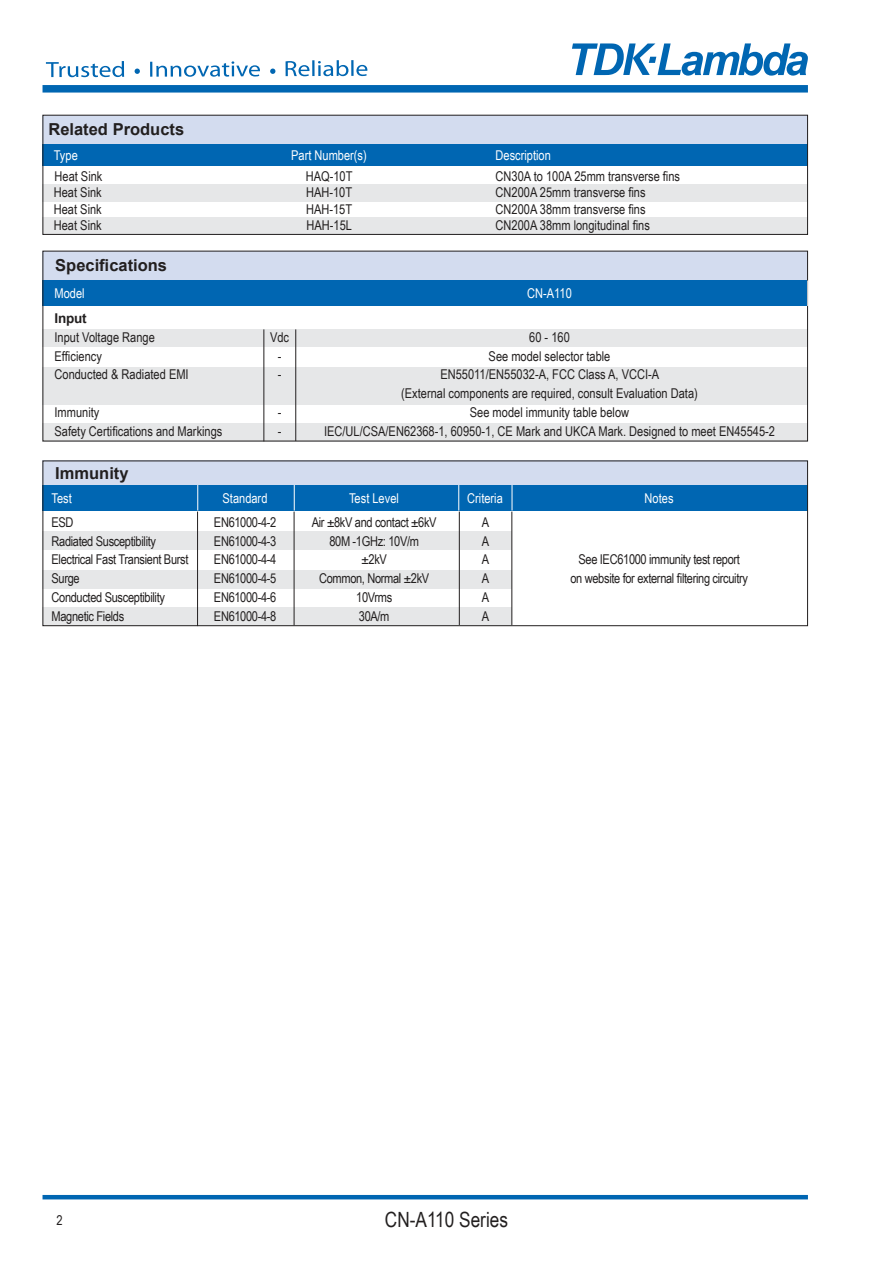
<style>
.page{position:relative;width:893px;height:1263px;background:#fff}
.page>*{position:absolute;margin:0;border:0;box-sizing:border-box;transform-origin:0 0}
.t1{font:21px "Arial Narrow";color:#221f1f}
.t2{font:700 16.5px "Arial";color:#221f1f}
.t3{font:13.5px/18.8px "Arial Narrow";color:#221f1f;text-align:center}
.t4{font:13.5px "Arial Narrow";letter-spacing:-.025em;color:#221f1f}
.t5{font:13.5px "Arial Narrow";color:#fff}
.t6{font:700 13.5px "Arial";letter-spacing:-.025em;color:#221f1f}
</style>
<div class="page">
<hr style="left:43px;top:1195px;width:765px;height:4px;background:#0066b2">
<div style="left:43px;top:85px;width:765px;height:8px;background:#0066b2"></div>
<svg style="left:572px;top:43px;width:236px;height:33px"></svg>
<div style="left:43px;top:460px;width:765px;height:30px;background:#d3dcef"></div>
<div style="left:43px;top:485px;width:765px;height:25px;background:#0066b2"></div>
<div style="left:43px;top:532px;width:469px;height:18px;background:#e6e7e8"></div>
<div style="left:43px;top:570px;width:469px;height:18px;background:#e6e7e8"></div>
<div style="left:43px;top:607px;width:469px;height:19px;background:#e6e7e8"></div>
<div style="left:43px;top:460px;width:765px;height:166px;border:1px solid #221f1f"></div>
<hr style="left:294px;top:512px;width:1px;height:113px;background:#221f1f">
<hr style="left:459px;top:512px;width:1px;height:113px;background:#221f1f">
<hr style="left:512px;top:512px;width:1px;height:113px;background:#221f1f">
<hr style="left:197px;top:512px;width:1px;height:114px;background:#221f1f">
<svg style="left:294px;top:485px;width:1px;height:25px"></svg>
<svg style="left:197px;top:485px;width:1px;height:25px"></svg>
<svg style="left:458px;top:485px;width:1px;height:25px"></svg>
<svg style="left:512px;top:485px;width:1px;height:25px"></svg>
<svg style="left:46px;top:61px;width:78px;height:16px"></svg>
<svg style="left:150px;top:61px;width:110px;height:16px"></svg>
<svg style="left:286px;top:61px;width:23px;height:15px"></svg>
<hr style="left:312px;top:60px;width:3px;height:16px;background:#0066b2">
<svg style="left:318px;top:60px;width:30px;height:16px"></svg>
<hr style="left:351px;top:60px;width:3px;height:16px;background:#0066b2">
<svg style="left:356px;top:65px;width:11px;height:11px"></svg>
<svg style="left:135px;top:69px;width:5px;height:5px"></svg>
<svg style="left:270px;top:69px;width:5px;height:5px"></svg>
<div style="left:43px;top:251px;width:765px;height:29px;background:#d3dcef"></div>
<div style="left:43px;top:280px;width:765px;height:26px;background:#0066b2"></div>
<div style="left:43px;top:329px;width:765px;height:17px;background:#e6e7e8"></div>
<div style="left:43px;top:185px;width:765px;height:17px;background:#e6e7e8"></div>
<div style="left:43px;top:218px;width:765px;height:17px;background:#e6e7e8"></div>
<div style="left:43px;top:367px;width:765px;height:37px;background:#e6e7e8"></div>
<div style="left:43px;top:423px;width:765px;height:18px;background:#e6e7e8"></div>
<hr style="left:295px;top:329px;width:1px;height:112px;background:#221f1f">
<svg style="left:807px;top:280px;width:1px;height:26px"></svg>
<hr style="left:264px;top:329px;width:1px;height:112px;background:#221f1f">
<div style="left:43px;top:115px;width:765px;height:30px;background:#d3dcef"></div>
<div style="left:43px;top:145px;width:765px;height:21px;background:#0066b2"></div>
<div style="left:43px;top:115px;width:765px;height:120px;border:1px solid #221f1f"></div>
<p class="t2" style="left:48px;top:123px;width:137px">Related Products</p>
<p class="t5" style="left:54px;top:150px;width:26px">Type</p>
<p class="t5" style="left:291px;top:150px;width:77px">Part Number(s)</p>
<p class="t5" style="left:496px;top:150px;width:57px">Description</p>
<p class="t3" style="left:55px;top:166px;width:49px">Heat Sink</p>
<p class="t3" style="left:306px;top:166px;width:48px">HAQ-10T</p>
<p class="t3" style="left:496px;top:166px;width:186px">CN30A to 100A 25mm transverse 昀椀ns</p>
<p class="t3" style="left:54px;top:183px;width:49px">Heat Sink</p>
<p class="t3" style="left:306px;top:183px;width:48px">HAH-10T</p>
<p class="t3" style="left:496px;top:183px;width:152px">CN200A 25mm transverse 昀椀ns</p>
<p class="t3" style="left:54px;top:199px;width:49px">Heat Sink</p>
<p class="t3" style="left:306px;top:199px;width:48px">HAH-15T</p>
<p class="t3" style="left:496px;top:199px;width:152px">CN200A 38mm transverse 昀椀ns</p>
<p class="t3" style="left:54px;top:216px;width:49px">Heat Sink</p>
<p class="t3" style="left:306px;top:216px;width:47px">HAH-15L</p>
<p class="t3" style="left:496px;top:216px;width:156px">CN200A 38mm longitudinal 昀椀ns</p>
<p class="t2" style="left:55px;top:254px;width:113px">Speci昀椀cations</p>
<p class="t5" style="left:55px;top:284px;width:32px">Model</p>
<p class="t5" style="left:527px;top:284px;width:46px">CN-A110</p>
<p class="t6" style="left:55px;top:313px;width:33px">Input</p>
<p class="t3" style="left:55px;top:329px;width:102px">Input Voltage Range</p>
<p class="t3" style="left:270px;top:329px;width:21px">Vdc</p>
<p class="t3" style="left:529px;top:329px;width:42px">60 - 160</p>
<p class="t3" style="left:55px;top:346px;width:49px">Ef昀椀ciency</p>
<p class="t3" style="left:278px;top:346px;width:5px">-</p>
<p class="t3" style="left:489px;top:346px;width:123px">See model selector table</p>
<p class="t3" style="left:55px;top:365px;width:136px">Conducted &amp; Radiated EMI</p>
<p class="t3" style="left:278px;top:365px;width:5px">-</p>
<p class="t3" style="left:401px;top:365px;width:298px">EN55011/EN55032-A, FCC Class A, VCCI-A<br>(External components are required, consult Evaluation Data)</p>
<p class="t3" style="left:55px;top:404px;width:46px">Immunity</p>
<p class="t3" style="left:278px;top:404px;width:5px">-</p>
<p class="t3" style="left:470px;top:404px;width:161px">See model immunity table below</p>
<p class="t3" style="left:55px;top:421px;width:169px">Safety Certi昀椀cations and Markings</p>
<p class="t3" style="left:278px;top:421px;width:5px">-</p>
<p class="t3" style="left:324px;top:421px;width:453px">IEC/UL/CSA/EN62368-1, 60950-1, CE Mark and UKCA Mark. Designed to meet EN45545-2</p>
<p class="t2" style="left:55px;top:467px;width:75px">Immunity</p>
<p class="t5" style="left:52px;top:493px;width:22px">Test</p>
<p class="t5" style="left:223px;top:493px;width:46px">Standard</p>
<p class="t5" style="left:349px;top:493px;width:51px">Test Level</p>
<p class="t5" style="left:467px;top:493px;width:37px">Criteria</p>
<p class="t5" style="left:645px;top:493px;width:30px">Notes</p>
<p class="t3" style="left:52px;top:512px;width:24px">ESD</p>
<p class="t4" style="left:214px;top:512px;width:64px">EN61000-4-2</p>
<p class="t4" style="left:312px;top:512px;width:126px">Air ±8kV and contact ±6kV</p>
<p class="t3" style="left:482px;top:512px;width:9px">A</p>
<p class="t4" style="left:52px;top:531px;width:106px">Radiated Susceptibility</p>
<p class="t4" style="left:214px;top:531px;width:64px">EN61000-4-3</p>
<p class="t4" style="left:329px;top:531px;width:91px">80M -1GHz: 10V/m</p>
<p class="t3" style="left:482px;top:531px;width:9px">A</p>
<p class="t4" style="left:52px;top:555px;width:138px">Electrical Fast Transient Burst</p>
<p class="t4" style="left:214px;top:555px;width:64px">EN61000-4-4</p>
<p class="t3" style="left:361px;top:552px;width:27px">±2kV</p>
<p class="t3" style="left:482px;top:552px;width:9px">A</p>
<p class="t4" style="left:578px;top:555px;width:163px">See IEC61000 immunity test report</p>
<p class="t3" style="left:52px;top:569px;width:30px">Surge</p>
<p class="t4" style="left:214px;top:568px;width:64px">EN61000-4-5</p>
<p class="t4" style="left:319px;top:568px;width:112px">Common, Normal ±2kV</p>
<p class="t3" style="left:482px;top:569px;width:9px">A</p>
<p class="t4" style="left:570px;top:568px;width:179px">on website for external 昀椀ltering circuitry</p>
<p class="t4" style="left:52px;top:592px;width:115px">Conducted Susceptibility</p>
<p class="t4" style="left:214px;top:592px;width:64px">EN61000-4-6</p>
<p class="t3" style="left:356px;top:589px;width:38px">10Vrms</p>
<p class="t3" style="left:482px;top:589px;width:9px">A</p>
<p class="t4" style="left:52px;top:606px;width:74px">Magnetic Fields</p>
<p class="t4" style="left:214px;top:606px;width:64px">EN61000-4-8</p>
<p class="t3" style="left:359px;top:606px;width:32px">30A/m</p>
<p class="t3" style="left:482px;top:606px;width:9px">A</p>
<p class="t3" style="left:56px;top:1212px;width:8px">2</p>
<h1 class="t1" style="left:385px;top:1211px;width:125px">CN-A110 Series</h1>
</div>
